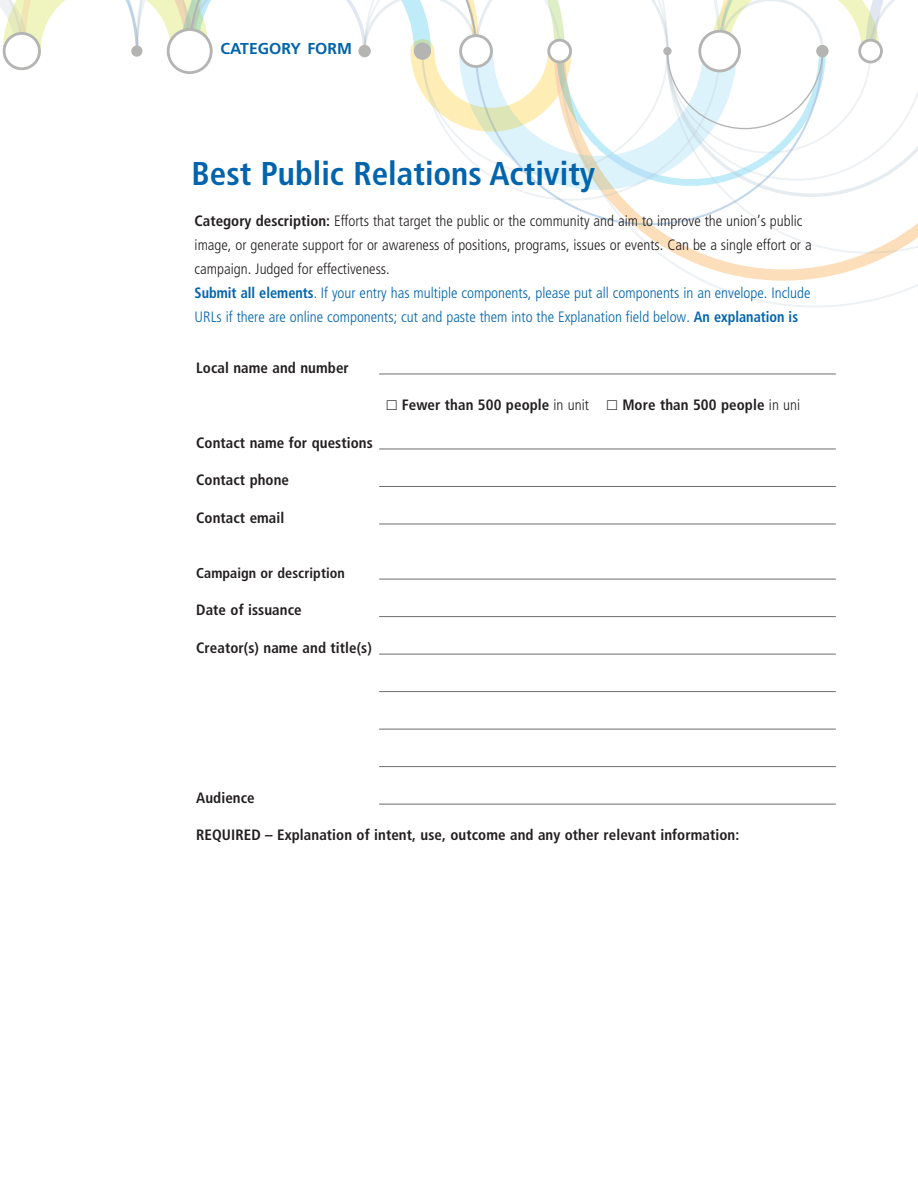
<style>
.page{position:relative;width:918px;height:1188px;background:#fff}
.page>*{position:absolute;margin:0;border:0;box-sizing:border-box;transform-origin:0 0}
.category_entry_forms{font:700 condensed 33px "Frutiger";color:#0164ad}
.Paragraph_Style_1{font:700 15.75px "Frutiger LT Std";color:#0164ad}
.entry_form_lines{font:700 condensed 15px "Frutiger LT Std";letter-spacing:.005em;color:#231f20}
.Body_no_indent_-_blu{font:300 condensed 15px/24px "Frutiger LT Std";color:#231f20}
.Body__no_indent{font:300 condensed 15px/24px "Frutiger LT Std";color:#0164ad;scale:.95 1}
.entry_form_lines-2{font:700 condensed 14.25px "Frutiger LT Std";letter-spacing:.005em;color:#231f20}
.s1{font-weight:700}
.s2{font-weight:300}
</style>
<div class="page">
<svg style="left:702px;top:281px;width:216px;height:26px"></svg>
<svg style="left:554px;top:197px;width:364px;height:84px"></svg>
<svg style="left:0;top:0;width:918px;height:197px"></svg>
<div style="left:168px;top:30px;width:43px;height:43px;background:#fff;border-radius:50%"></div>
<div style="left:167px;top:28px;width:46px;height:46px;border:3px solid #040503;border-radius:50%"></div>
<div style="left:700px;top:31px;width:39px;height:40px;background:#fff;border-radius:50%"></div>
<div style="left:698px;top:30px;width:43px;height:42px;border:3px solid #040503;border-radius:50%"></div>
<div style="left:4px;top:33px;width:35px;height:36px;background:#fff;border-radius:50%"></div>
<div style="left:3px;top:32px;width:38px;height:38px;border:3px solid #040503;border-radius:50%"></div>
<div style="left:414px;top:42px;width:17px;height:18px;background:#b4b4b3;border-radius:50%"></div>
<svg style="left:358px;top:45px;width:13px;height:12px"></svg>
<svg style="left:816px;top:45px;width:13px;height:12px"></svg>
<svg style="left:663px;top:47px;width:9px;height:8px"></svg>
<div style="left:131px;top:45px;width:11px;height:12px;background:#b4b4b3;border-radius:50%"></div>
<div style="left:461px;top:36px;width:30px;height:31px;background:#fff;border-radius:50%"></div>
<div style="left:459px;top:34px;width:34px;height:34px;border:3px solid #040503;border-radius:50%"></div>
<div style="left:549px;top:40px;width:22px;height:22px;background:#fff;border-radius:50%"></div>
<div style="left:547px;top:39px;width:25px;height:24px;border:3px solid #040503;border-radius:50%"></div>
<div style="left:860px;top:40px;width:21px;height:22px;background:#fff;border-radius:50%"></div>
<div style="left:858px;top:39px;width:25px;height:24px;border:3px solid #040503;border-radius:50%"></div>
<hr style="left:379px;top:374px;width:457px;height:1px;background:#6c6d70">
<hr style="left:379px;top:449px;width:457px;height:1px;background:#6c6d70">
<hr style="left:379px;top:486px;width:457px;height:1px;background:#6c6d70">
<hr style="left:379px;top:524px;width:457px;height:1px;background:#6c6d70">
<hr style="left:379px;top:579px;width:457px;height:1px;background:#6c6d70">
<hr style="left:379px;top:616px;width:457px;height:1px;background:#6c6d70">
<hr style="left:379px;top:654px;width:457px;height:1px;background:#6c6d70">
<hr style="left:379px;top:691px;width:457px;height:1px;background:#6c6d70">
<hr style="left:379px;top:729px;width:457px;height:1px;background:#6c6d70">
<hr style="left:379px;top:766px;width:457px;height:1px;background:#6c6d70">
<hr style="left:379px;top:804px;width:457px;height:1px;background:#6c6d70">
<p class="Paragraph_Style_1" style="left:221px;top:39px;width:133px">CATEGORY FORM</p>
<p class="category_entry_forms" style="left:192px;top:154px;width:405px">Best Public Relations Activity</p>
<p class="Body_no_indent_-_blu" style="left:195px;top:209px;width:619px"><span class="s1">Category description:</span> Efforts that target the public or the community and aim to improve the union’s public image, or generate support for or awareness of positions, programs, issues or events. Can be a single effort or a campaign. Judged for effectiveness.</p>
<p class="Body__no_indent" style="left:195px;top:281px;width:650px"><span class="s1">Submit all elements</span>. If your entry has multiple components, please put all components in an envelope. Include<br>URLs if there are online components; cut and paste them into the Explanation field below. <span class="s1">An explanation is</span></p>
<p class="entry_form_lines" style="left:196px;top:359px;width:154px">Local name and number</p>
<p class="entry_form_lines" style="left:196px;top:434px;width:178px">Contact name for questions</p>
<p class="entry_form_lines" style="left:196px;top:471px;width:95px">Contact phone</p>
<p class="entry_form_lines" style="left:196px;top:509px;width:90px">Contact email</p>
<p class="entry_form_lines-2" style="left:196px;top:564px;width:150px">Campaign or description</p>
<p class="entry_form_lines" style="left:196px;top:601px;width:107px">Date of issuance</p>
<p class="entry_form_lines" style="left:196px;top:639px;width:177px">Creator(s) name and title(s)</p>
<p class="entry_form_lines" style="left:402px;top:396px;width:189px">Fewer than 500 people <span class="s2">in unit</span></p>
<p class="entry_form_lines" style="left:622px;top:396px;width:179px">More than 500 people <span class="s2">in uni</span></p>
<p class="entry_form_lines" style="left:196px;top:789px;width:60px">Audience</p>
<p class="entry_form_lines" style="left:196px;top:826px;width:545px">REQUIRED – Explanation of intent, use, outcome and any other relevant information:</p>
</div>
